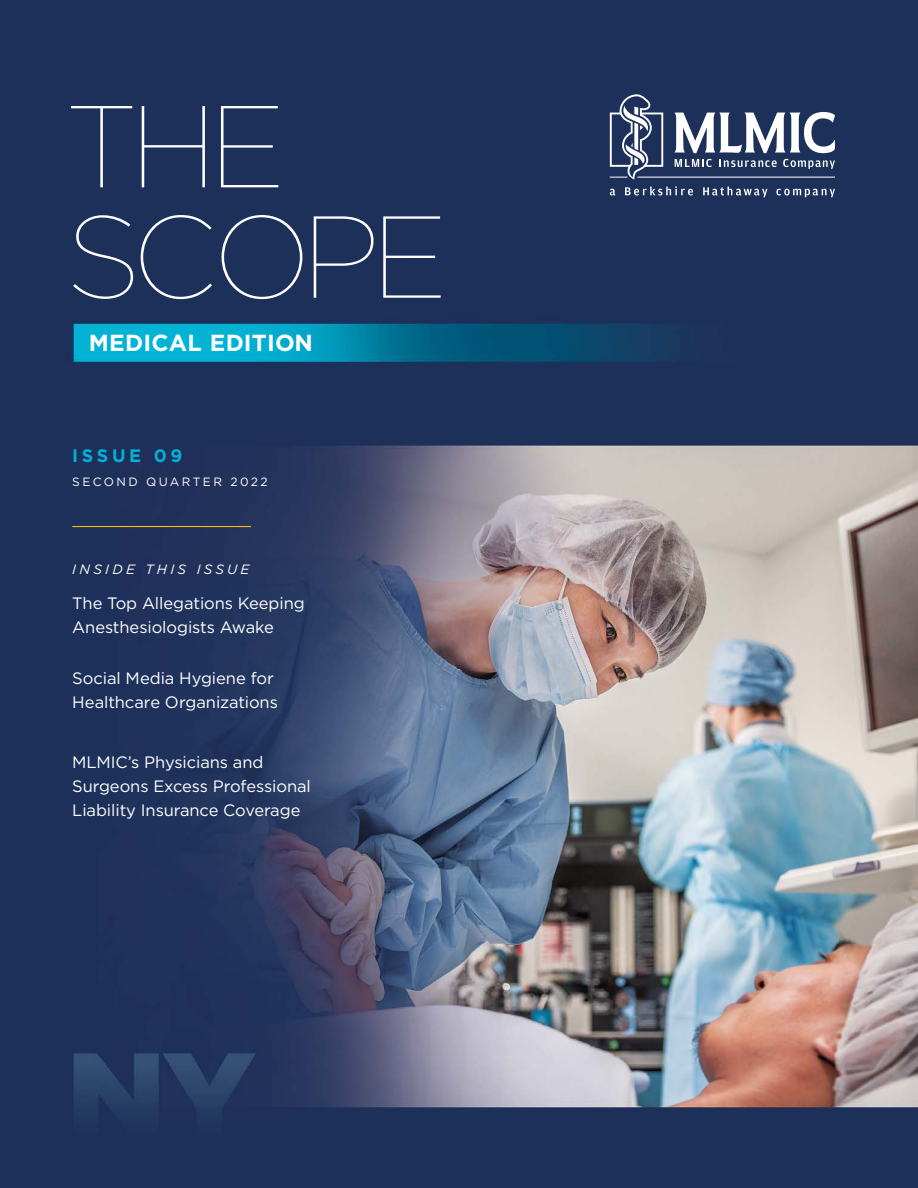
<style>
.page{position:relative;width:918px;height:1188px;background:#fff}
.page>*{position:absolute;margin:0;border:0;box-sizing:border-box;transform-origin:0 0}
._1-headline{font:100 116.25px "Gotham";letter-spacing:-.07em;color:#fff}
.t1{font:700 23.25px "Gotham";letter-spacing:.01em;color:#fff}
.t2{font:700 18px "Gotham";letter-spacing:.2em;color:#00b2d5}
.staff_name{font:16.5px/24px "Gotham";letter-spacing:-.005em;color:#fff}
.t3{font:italic 13.5px "Gotham";letter-spacing:.24em;color:#fff}
.t4{font:12px "Gotham";letter-spacing:.2em;color:#fff}
</style>
<div class="page">
<img style="left:0;top:0;width:918px;height:1188px">
<hr style="left:72px;top:526px;width:179px;height:1px;background:#fdb913">
<svg style="left:675px;top:159px;width:37px;height:8px"></svg>
<svg style="left:719px;top:159px;width:58px;height:8px"></svg>
<svg style="left:783px;top:159px;width:52px;height:10px"></svg>
<hr style="left:637px;top:177px;width:198px;height:1px;background:#fff">
<svg style="left:674px;top:112px;width:161px;height:41px"></svg>
<svg style="left:610px;top:189px;width:5px;height:6px"></svg>
<svg style="left:625px;top:186px;width:68px;height:9px"></svg>
<svg style="left:703px;top:187px;width:64px;height:10px"></svg>
<svg style="left:776px;top:189px;width:59px;height:8px"></svg>
<svg style="left:610px;top:94px;width:53px;height:86px"></svg>
<p class="_1-headline" style="left:68px;top:75px;width:219px">THE</p>
<p class="_1-headline" style="left:66px;top:185px;width:383px">SCOPE</p>
<p class="t1" style="left:89px;top:328px;width:226px">MEDICAL EDITION</p>
<p class="t2" style="left:72px;top:443px;width:112px">ISSUE 09</p>
<p class="t4" style="left:72px;top:474px;width:197px">SECOND QUARTER 2022</p>
<p class="t3" style="left:72px;top:560px;width:179px">INSIDE THIS ISSUE</p>
<p class="staff_name" style="left:72px;top:590px;width:234px">The Top Allegations Keeping<br>Anesthesiologists Awake</p>
<p class="staff_name" style="left:72px;top:665px;width:207px">Social Media Hygiene for<br>Healthcare Organizations</p>
<p class="staff_name" style="left:72px;top:749px;width:240px">MLMIC’s Physicians and<br>Surgeons Excess Professional<br>Liability Insurance Coverage</p>
</div>
